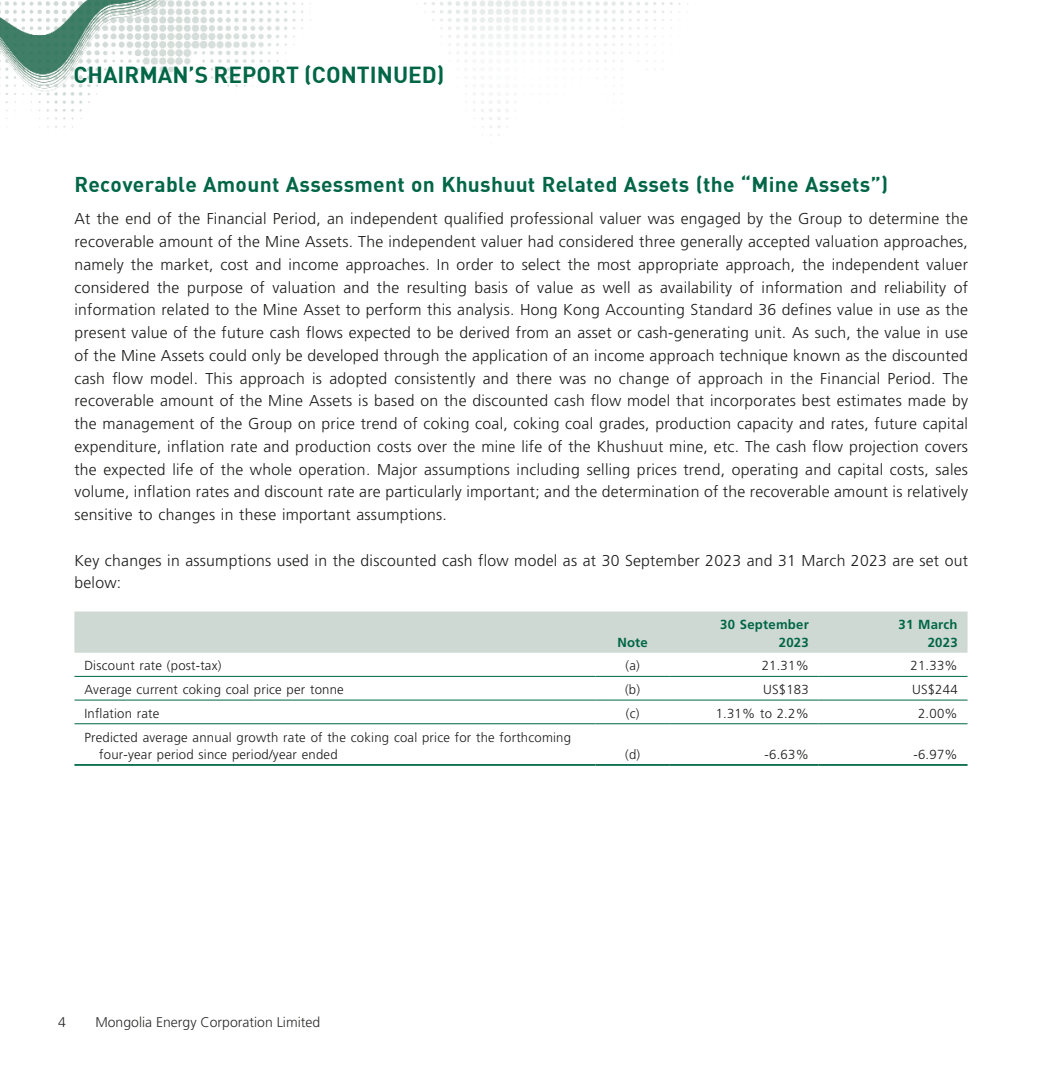
<style>
.page{position:relative;width:1042px;height:1072px;background:#fff}
.page>*{position:absolute;margin:0;border:0;box-sizing:border-box;transform-origin:0 0}
.t1{font:700 22.75px "DIN";color:#006646}
.t2{font:700 21px "DIN";letter-spacing:.015em;color:#006646}
.t3{font:300 15.75px/22.8px "Frutiger LT Std";letter-spacing:.015em;color:#1c1c1b;text-align:justify}
.t4{font:300 14px "Frutiger LT Std";color:#2d2c2b}
.t5{font:300 13.12px/17.5px "Frutiger LT Std";letter-spacing:.015em;color:#1c1c1b}
.t6{font:700 13.12px/17.5px "Frutiger LT Std";letter-spacing:.015em;color:#006646;text-align:right}
</style>
<div class="page">
<img style="left:0;top:0;width:968px;height:766px">
<div style="left:74px;top:611px;width:893px;height:41px;background:#cfd9d4"></div>
<hr style="left:74px;top:676px;width:521px;height:1px;background:#006646">
<hr style="left:595px;top:676px;width:75px;height:1px;background:#006646">
<hr style="left:670px;top:676px;width:149px;height:1px;background:#006646">
<hr style="left:819px;top:676px;width:148px;height:1px;background:#006646">
<hr style="left:74px;top:699px;width:521px;height:1px;background:#006646">
<hr style="left:595px;top:699px;width:75px;height:1px;background:#006646">
<hr style="left:670px;top:699px;width:149px;height:1px;background:#006646">
<hr style="left:819px;top:699px;width:148px;height:1px;background:#006646">
<hr style="left:74px;top:723px;width:521px;height:1px;background:#006646">
<hr style="left:595px;top:723px;width:75px;height:1px;background:#006646">
<hr style="left:670px;top:723px;width:149px;height:1px;background:#006646">
<hr style="left:819px;top:723px;width:148px;height:1px;background:#006646">
<hr style="left:74px;top:764px;width:521px;height:1px;background:#006646">
<hr style="left:595px;top:764px;width:75px;height:1px;background:#006646">
<hr style="left:670px;top:764px;width:149px;height:1px;background:#006646">
<hr style="left:819px;top:764px;width:148px;height:1px;background:#006646">
<h1 class="t1" style="left:73px;top:60px;width:373px">CHAIRMAN’S REPORT (CONTINUED)</h1>
<h2 class="t2" style="left:74px;top:170px;width:815px">Recoverable Amount Assessment on Khushuut Related Assets (the “Mine Assets”)</h2>
<p class="t3" style="left:74px;top:208px;width:895px">At the end of the Financial Period, an independent qualified professional valuer was engaged by the Group to determine the recoverable amount of the Mine Assets. The independent valuer had considered three generally accepted valuation approaches, namely the market, cost and income approaches. In order to select the most appropriate approach, the independent valuer considered the purpose of valuation and the resulting basis of value as well as availability of information and reliability of information related to the Mine Asset to perform this analysis. Hong Kong Accounting Standard 36 defines value in use as the present value of the future cash flows expected to be derived from an asset or cash-generating unit. As such, the value in use of the Mine Assets could only be developed through the application of an income approach technique known as the discounted cash flow model. This approach is adopted consistently and there was no change of approach in the Financial Period. The recoverable amount of the Mine Assets is based on the discounted cash flow model that incorporates best estimates made by the management of the Group on price trend of coking coal, coking coal grades, production capacity and rates, future capital expenditure, inflation rate and production costs over the mine life of the Khushuut mine, etc. The cash flow projection covers the expected life of the whole operation. Major assumptions including selling prices trend, operating and capital costs, sales volume, inflation rates and discount rate are particularly important; and the determination of the recoverable amount is relatively sensitive to changes in these important assumptions.</p>
<p class="t3" style="left:74px;top:549px;width:895px">Key changes in assumptions used in the discounted cash flow model as at 30 September 2023 and 31 March 2023 are set out below:</p>
<p class="t6" style="left:617px;top:633px;width:32px">Note</p>
<p class="t6" style="left:720px;top:616px;width:90px">30 September<br>2023</p>
<p class="t6" style="left:898px;top:616px;width:61px">31 March<br>2023</p>
<p class="t5" style="left:84px;top:657px;width:139px">Discount rate (post-tax)</p>
<p class="t5" style="left:625px;top:657px;width:16px">(a)</p>
<p class="t5" style="left:762px;top:657px;width:49px">21.31%</p>
<p class="t5" style="left:910px;top:657px;width:49px">21.33%</p>
<p class="t5" style="left:84px;top:681px;width:261px">Average current coking coal price per tonne</p>
<p class="t5" style="left:625px;top:681px;width:17px">(b)</p>
<p class="t5" style="left:763px;top:681px;width:47px">US$183</p>
<p class="t5" style="left:912px;top:681px;width:47px">US$244</p>
<p class="t5" style="left:84px;top:704px;width:77px">Inflation rate</p>
<p class="t5" style="left:626px;top:704px;width:15px">(c)</p>
<p class="t5" style="left:716px;top:704px;width:95px">1.31% to 2.2%</p>
<p class="t5" style="left:918px;top:704px;width:41px">2.00%</p>
<p class="t5" style="left:99px;top:728px;width:473px;text-indent:-15px">Predicted average annual growth rate of the coking coal price for the forthcoming four-year period since period/year ended</p>
<p class="t5" style="left:625px;top:746px;width:17px">(d)</p>
<p class="t5" style="left:764px;top:746px;width:46px">-6.63%</p>
<p class="t5" style="left:913px;top:746px;width:46px">-6.97%</p>
<p class="t4" style="left:58px;top:1014px;width:9px">4</p>
<p class="t4" style="left:95px;top:1014px;width:226px">Mongolia Energy Corporation Limited</p>
</div>
